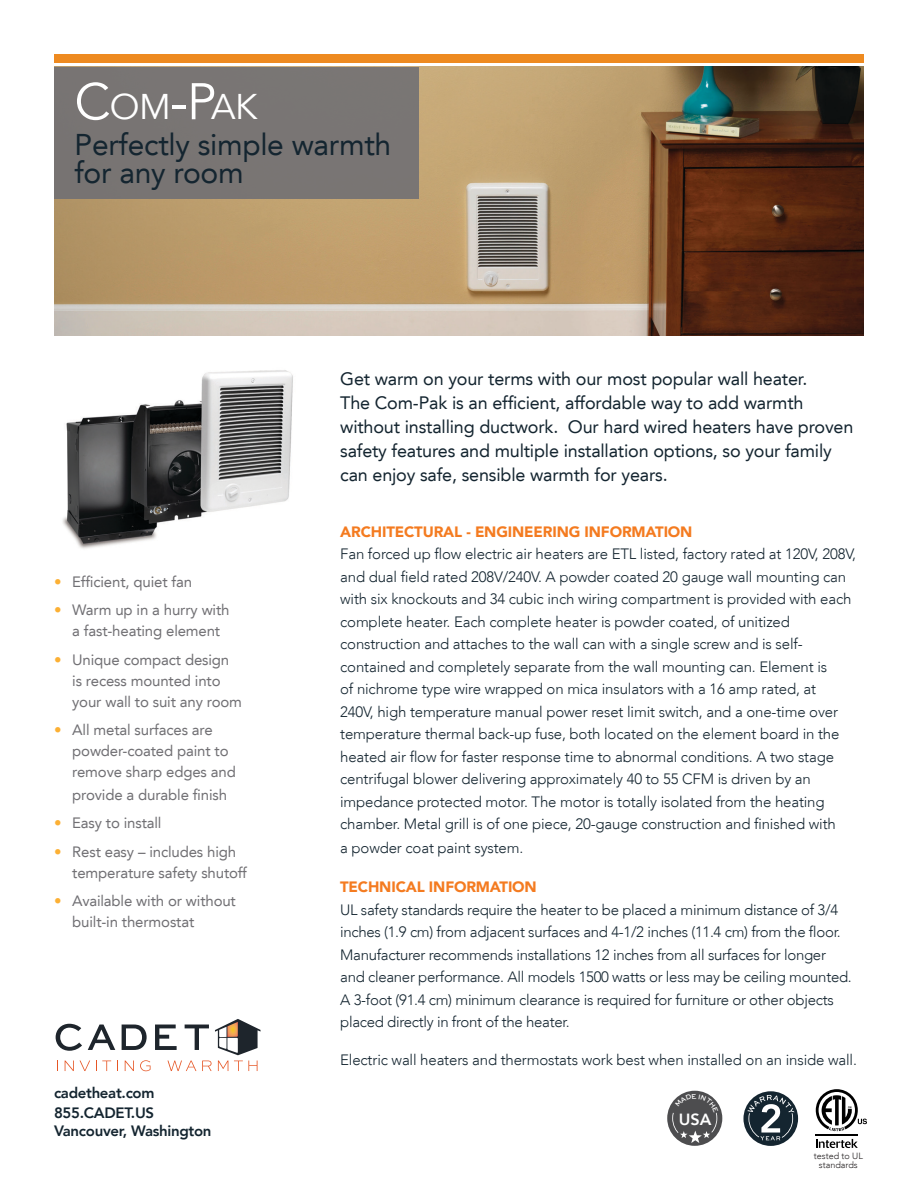
<style>
.page{position:relative;width:918px;height:1188px;background:#fff}
.page>*{position:absolute;margin:0;border:0;box-sizing:border-box;transform-origin:0 0}
.t1{font:35.7px "Avenir LT";color:#fff}
.t2{font:30px/28.5px "Avenir LT";letter-spacing:-.01em;color:#142530}
.t3{font:18px/24px "Avenir LT";letter-spacing:-.01em;color:#142530}
.t4{font:800 16.2px "Avenir LT";color:#fff}
.t5{font:300 15px/22.5px "Avenir LT";letter-spacing:-.01em;color:#142530}
.t6{font:15px/21px "Avenir LT";letter-spacing:-.01em;color:#717074}
.t7{font:900 15px "Avenir LT";letter-spacing:-.01em;color:#f47b20}
.t8{font:800 15px/19.5px "Avenir LT";letter-spacing:-.02em;color:#142530}
.t9{font:300 9px/9px "Avenir LT";color:#231f20;text-align:center}
.s1{font-size:51px}
.s2{color:#fcb034}
</style>
<div class="page">
<img style="left:54px;top:67px;width:810px;height:268px">
<div style="left:54px;top:67px;width:364px;height:132px;background:#797574"></div>
<div style="left:54px;top:54px;width:810px;height:9px;background:#ee8a20"></div>
<img style="left:62px;top:370px;width:231px;height:179px">
<svg style="left:816px;top:1139px;width:42px;height:9px"></svg>
<hr style="left:816px;top:1134px;width:42px;height:1px;background:#000">
<svg style="left:816px;top:1089px;width:51px;height:42px"></svg>
<svg style="left:743px;top:1091px;width:55px;height:55px"></svg>
<svg style="left:56px;top:1024px;width:26px;height:27px"></svg>
<svg style="left:88px;top:1025px;width:27px;height:25px"></svg>
<svg style="left:122px;top:1025px;width:25px;height:25px"></svg>
<svg style="left:155px;top:1025px;width:22px;height:25px"></svg>
<svg style="left:185px;top:1025px;width:24px;height:25px"></svg>
<svg style="left:215px;top:1019px;width:46px;height:36px"></svg>
<svg style="left:65px;top:1061px;width:9px;height:10px"></svg>
<svg style="left:80px;top:1061px;width:10px;height:10px"></svg>
<svg style="left:96px;top:1061px;width:15px;height:10px"></svg>
<svg style="left:125px;top:1061px;width:9px;height:10px"></svg>
<svg style="left:140px;top:1060px;width:11px;height:11px"></svg>
<svg style="left:167px;top:1061px;width:29px;height:10px"></svg>
<svg style="left:202px;top:1061px;width:10px;height:10px"></svg>
<svg style="left:218px;top:1061px;width:10px;height:10px"></svg>
<svg style="left:234px;top:1061px;width:24px;height:10px"></svg>
<svg style="left:667px;top:1091px;width:55px;height:55px"></svg>
<h1 class="t1" style="left:75px;top:86px;width:185px"><span class="s1">C</span>OM<span class="s1">-P</span>AK</h1>
<h2 class="t2" style="left:75px;top:130px;width:318px">Perfectly simple warmth for any room</h2>
<p class="t6" style="left:54px;top:571px;width:139px"><span class="s2">•</span> Efficient, quiet fan</p>
<p class="t6" style="left:54px;top:599px;width:177px;text-align:center"><span class="s2">•</span> Warm up in a hurry with a fast-heating element</p>
<p class="t6" style="left:72px;top:649px;width:171px;text-indent:-18px"><span class="s2">•</span> Unique compact design is recess mounted into your wall to suit any room</p>
<p class="t6" style="left:72px;top:719px;width:165px;text-indent:-18px"><span class="s2">•</span> All metal surfaces are powder-coated paint to remove sharp edges and</p>
<p class="t6" style="left:72px;top:784px;width:156px">provide a durable finish</p>
<p class="t6" style="left:54px;top:812px;width:109px"><span class="s2">•</span> Easy to install</p>
<p class="t6" style="left:72px;top:841px;width:176px;text-indent:-18px"><span class="s2">•</span> Rest easy – includes high temperature safety shutoff</p>
<p class="t6" style="left:72px;top:890px;width:165px;text-indent:-18px"><span class="s2">•</span> Available with or without built-in thermostat</p>
<p class="t8" style="left:54px;top:1083px;width:102px">cadetheat.com<br>855.CADET.US</p>
<p class="t8" style="left:54px;top:1121px;width:159px">Vancouver, Washington</p>
<p class="t3" style="left:340px;top:367px;width:515px">Get warm on your terms with our most popular wall heater.<br>The Com-Pak is an efficient, affordable way to add warmth without installing ductwork. Our hard wired heaters have proven safety features and multiple installation options, so your family can enjoy safe, sensible warmth for years.</p>
<p class="t7" style="left:340px;top:523px;width:354px">ARCHITECTURAL - ENGINEERING INFORMATION</p>
<p class="t5" style="left:340px;top:543px;width:517px">Fan forced up flow electric air heaters are ETL listed, factory rated at 120V, 208V, and dual field rated 208V/240V. A powder coated 20 gauge wall mounting can with six knockouts and 34 cubic inch wiring compartment is provided with each complete heater. Each complete heater is powder coated, of unitized construction and attaches to the wall can with a single screw and is self&shy;contained and completely separate from the wall mounting can. Element is<br>of nichrome type wire wrapped on mica insulators with a 16 amp rated, at<br>240V, high temperature manual power reset limit switch, and a one-time over temperature thermal back-up fuse, both located on the element board in the heated air flow for faster response time to abnormal conditions. A two stage centrifugal blower delivering approximately 40 to 55 CFM is driven by an impedance protected motor. The motor is totally isolated from the heating chamber. Metal grill is of one piece, 20-gauge construction and finished with</p>
<p class="t5" style="left:340px;top:837px;width:185px">a powder coat paint system.</p>
<p class="t7" style="left:340px;top:878px;width:198px">TECHNICAL INFORMATION</p>
<p class="t5" style="left:340px;top:899px;width:513px">UL safety standards require the heater to be placed a minimum distance of 3/4 inches (1.9 cm) from adjacent surfaces and 4-1/2 inches (11.4 cm) from the floor.<br>Manufacturer recommends installations 12 inches from all surfaces for longer and cleaner performance. All models 1500 watts or less may be ceiling mounted.<br>A 3-foot (91.4 cm) minimum clearance is required for furniture or other objects placed directly in front of the heater.</p>
<p class="t5" style="left:340px;top:1049px;width:518px">Electric wall heaters and thermostats work best when installed on an inside wall.</p>
<p class="t4" style="left:679px;top:1109px;width:34px">USA</p>
<p class="t9" style="left:814px;top:1152px;width:51px">tested to UL standards</p>
</div>
